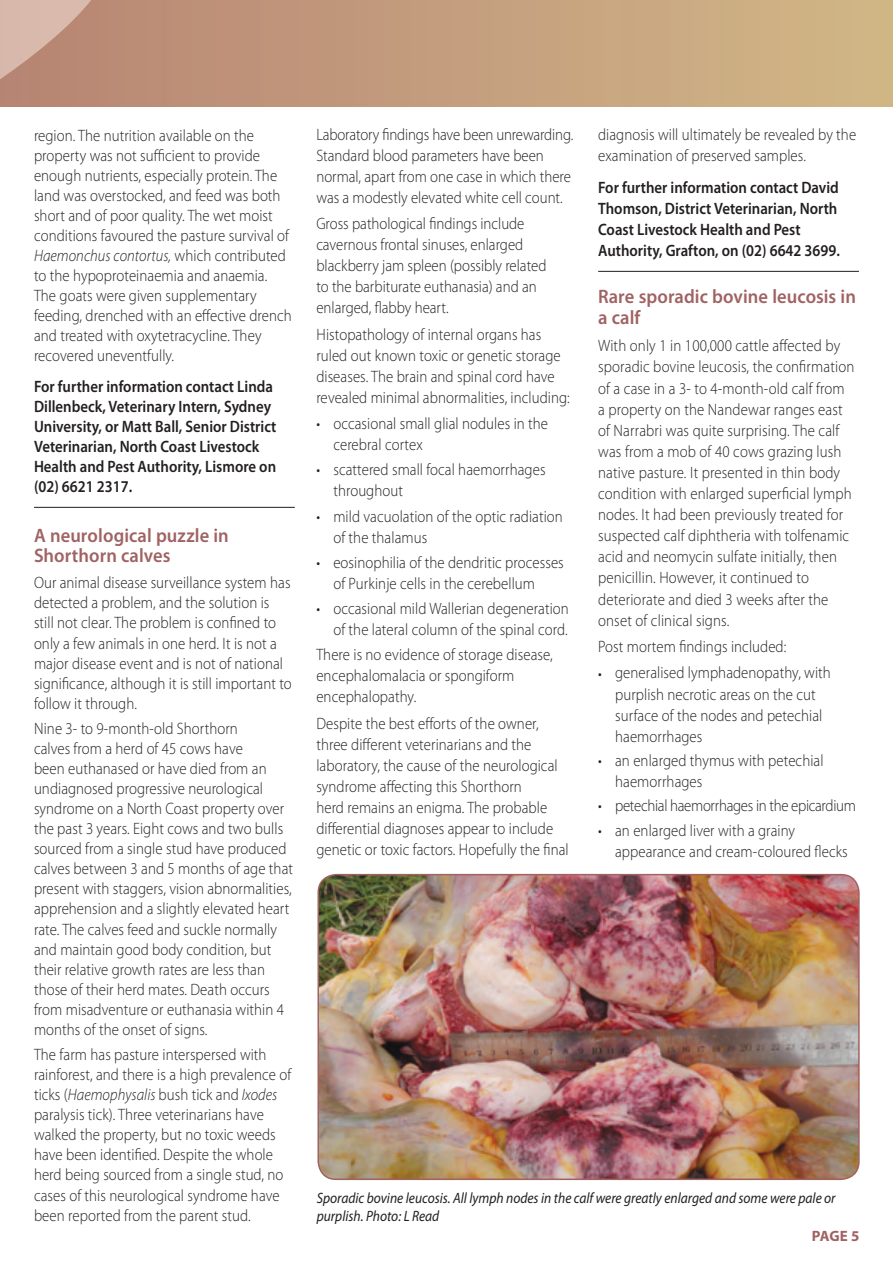
<style>
.page{position:relative;width:893px;height:1263px;background:#fff}
.page>*{position:absolute;margin:0;border:0;box-sizing:border-box;transform-origin:0 0}
.subhead_green{font:600 19.5px/20.1px "Myriad Pro";letter-spacing:.005em;color:#a06262;scale:.95 1}
.body_text{font:300 16.5px/20.1px "Myriad Pro";letter-spacing:.005em;color:#231f20;scale:.9 1}
.bullets{font:300 16.5px/21px "Myriad Pro";letter-spacing:.005em;color:#231f20;scale:.9 1}
.CONTACT_DETAILS{font:600 16.5px/20.1px "Myriad Pro";color:#231f20;scale:.9 1}
.bullets-2{font:300 16.5px "Myriad Pro";letter-spacing:-.02em;color:#231f20;scale:.9 1}
.captions-photos{font:italic 15px/18px "Myriad Pro";color:#231f20;scale:.9 1}
.t1{font:700 15px "Myriad Pro";color:#a06262}
.s1{font-style:italic}
</style>
<div class="page">
<svg style="left:139px;top:0;width:754px;height:106px;background:#c6a17e"></svg>
<svg style="left:0;top:0;width:139px;height:107px;background:#c19583"></svg>
<hr style="left:34px;top:507px;width:261px;height:1px;background:#231f20">
<hr style="left:598px;top:271px;width:261px;height:1px;background:#231f20">
<img style="left:320px;top:875px;width:539px;height:304px">
<div style="left:317px;top:874px;width:543px;height:306px;border:2px solid #a06262;border-radius:18px"></div>
<p class="body_text" style="left:34px;top:125px;width:288px">region. The nutrition available on the property was not sufficient to provide enough nutrients, especially protein. The land was overstocked, and feed was both short and of poor quality. The wet moist conditions favoured the pasture survival of <span class="s1">Haemonchus contortus,</span> which contributed to the hypoproteinaemia and anaemia.<br>The goats were given supplementary feeding, drenched with an effective drench and treated with oxytetracycline. They recovered uneventfully.</p>
<p class="CONTACT_DETAILS" style="left:34px;top:376px;width:271px">For further information contact Linda Dillenbeck, Veterinary Intern, Sydney University, or Matt Ball, Senior District Veterinarian, North Coast Livestock Health and Pest Authority, Lismore on (02) 6621 2317.</p>
<p class="subhead_green" style="left:34px;top:525px;width:207px">A neurological puzzle in<br>Shorthorn calves</p>
<p class="body_text" style="left:34px;top:573px;width:288px">Our animal disease surveillance system has detected a problem, and the solution is still not clear. The problem is confined to only a few animals in one herd. It is not a major disease event and is not of national significance, although it is still important to follow it through.</p>
<p class="body_text" style="left:34px;top:718px;width:289px">Nine 3- to 9-month-old Shorthorn<br>calves from a herd of 45 cows have<br>been euthanased or have died from an undiagnosed progressive neurological syndrome on a North Coast property over the past 3 years. Eight cows and two bulls sourced from a single stud have produced calves between 3 and 5 months of age that present with staggers, vision abnormalities, apprehension and a slightly elevated heart rate. The calves feed and suckle normally and maintain good body condition, but their relative growth rates are less than those of their herd mates. Death occurs from misadventure or euthanasia within 4 months of the onset of signs.</p>
<p class="body_text" style="left:34px;top:1044px;width:288px">The farm has pasture interspersed with rainforest, and there is a high prevalence of ticks (<span class="s1">Haemophysalis</span> bush tick and <span class="s1">Ixodes </span>paralysis tick). Three veterinarians have walked the property, but no toxic weeds have been identified. Despite the whole herd being sourced from a single stud, no cases of this neurological syndrome have been reported from the parent stud.</p>
<p class="body_text" style="left:316px;top:124px;width:287px;line-height:21px">Laboratory findings have been unrewarding.<br>Standard blood parameters have been normal, apart from one case in which there was a modestly elevated white cell count.</p>
<p class="body_text" style="left:316px;top:213px;width:257px;line-height:21px">Gross pathological findings include cavernous frontal sinuses, enlarged blackberry jam spleen (possibly related to the barbiturate euthanasia) and an enlarged, flabby heart.</p>
<p class="body_text" style="left:316px;top:324px;width:283px;line-height:21px">Histopathology of internal organs has ruled out known toxic or genetic storage diseases. The brain and spinal cord have revealed minimal abnormalities, including:</p>
<p class="bullets" style="left:333px;top:413px;width:240px;text-indent:-17px">• occasional small glial nodules in the cerebral cortex</p>
<p class="bullets" style="left:333px;top:459px;width:237px;text-indent:-17px">• scattered small focal haemorrhages throughout</p>
<p class="bullets" style="left:333px;top:505px;width:256px;text-indent:-17px">• mild vacuolation of the optic radiation of the thalamus</p>
<p class="bullets" style="left:333px;top:552px;width:258px;text-indent:-17px">• eosinophilia of the dendritic processes of Purkinje cells in the cerebellum</p>
<p class="bullets" style="left:316px;top:598px;width:282px;text-align:right">• occasional mild Wallerian degeneration of the lateral column of the spinal cord.</p>
<p class="body_text" style="left:316px;top:644px;width:264px;line-height:21px">There is no evidence of storage disease, encephalomalacia or spongiform encephalopathy.</p>
<p class="body_text" style="left:316px;top:712px;width:282px;line-height:21px">Despite the best efforts of the owner, three different veterinarians and the laboratory, the cause of the neurological syndrome affecting this Shorthorn<br>herd remains an enigma. The probable differential diagnoses appear to include genetic or toxic factors. Hopefully the final</p>
<p class="body_text" style="left:598px;top:124px;width:288px;line-height:21.1px">diagnosis will ultimately be revealed by the examination of preserved samples.</p>
<p class="CONTACT_DETAILS" style="left:598px;top:176px;width:270px;line-height:21.1px">For further information contact David Thomson, District Veterinarian, North Coast Livestock Health and Pest Authority, Grafton, on (02) 6642 3699.</p>
<p class="subhead_green" style="left:598px;top:285px;width:273px;line-height:21.1px">Rare sporadic bovine leucosis in a calf</p>
<p class="body_text" style="left:598px;top:335px;width:286px;line-height:21.1px">With only 1 in 100,000 cattle affected by sporadic bovine leucosis, the confirmation of a case in a 3- to 4-month-old calf from a property on the Nandewar ranges east of Narrabri was quite surprising. The calf was from a mob of 40 cows grazing lush native pasture. It presented in thin body condition with enlarged superficial lymph nodes. It had been previously treated for suspected calf diphtheria with tolfenamic acid and neomycin sulfate initially, then penicillin. However, it continued to deteriorate and died 3 weeks after the onset of clinical signs.</p>
<p class="body_text" style="left:598px;top:636px;width:211px">Post mortem findings included:</p>
<p class="bullets" style="left:615px;top:662px;width:241px;text-indent:-17px">• generalised lymphadenopathy, with purplish necrotic areas on the cut surface of the nodes and petechial haemorrhages</p>
<p class="bullets" style="left:615px;top:750px;width:233px;text-indent:-17px">• an enlarged thymus with petechial haemorrhages</p>
<p class="bullets-2" style="left:598px;top:796px;width:288px">• petechial haemorrhages in the epicardium</p>
<p class="bullets" style="left:615px;top:819px;width:260px;text-indent:-17px">• an enlarged liver with a grainy appearance and cream-coloured flecks</p>
<p class="captions-photos" style="left:317px;top:1188px;width:578px">Sporadic bovine leucosis. All lymph nodes in the calf were greatly enlarged and some were pale or purplish. Photo: L Read</p>
<p class="t1" style="left:812px;top:1226px;width:49px">PAGE 5</p>
</div>
